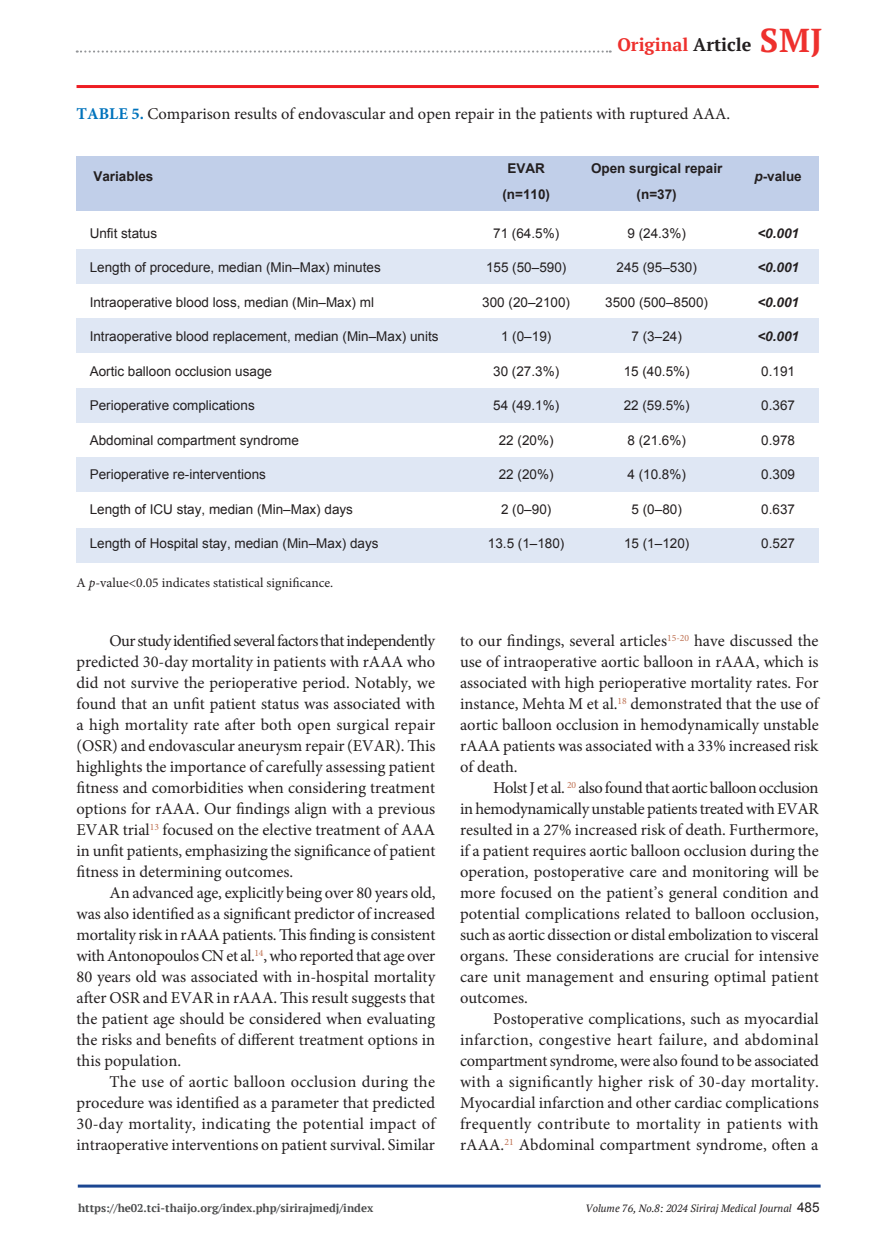
<style>
.page{position:relative;width:891px;height:1242px;background:#fff}
.page>*{position:absolute;margin:0;border:0;box-sizing:border-box;transform-origin:0 0}
.t1{font:700 18px "PT Serif";color:#ee302d}
.t2{font:16.5px/21px "Minion Pro";color:#231f20;text-align:justify}
.t3{font:13.5px "Arial";color:#231f20}
.t4{font:700 13.5px "Arial";color:#231f20}
.t5{font:13.5px "Minion Pro";color:#231f20}
.t6{font:italic 700 13.5px "Arial";color:#231f20}
.t7{font:700 11.25px "PT Serif";color:#4b4c4d}
.t8{font:italic 10.5px "PT Serif";color:#231f20}
.s1{color:#231f20}
.s2{font-size:33px}
.s3{font-weight:700;color:#0073bc}
.s4{font-style:italic}
.s5{font-family:"Arial";font-style:normal;font-size:13.5px}
</style>
<div class="page">
<svg style="left:77px;top:50px;width:534px;height:3px"></svg>
<hr style="left:78px;top:1185px;width:743px;height:3px;background:#1b4691">
<div style="left:77px;top:250px;width:742px;height:34px;background:#dfe7f4"></div>
<div style="left:77px;top:388px;width:742px;height:34px;background:#dfe7f4"></div>
<div style="left:77px;top:319px;width:742px;height:34px;background:#dfe7f4"></div>
<div style="left:77px;top:457px;width:742px;height:34px;background:#dfe7f4"></div>
<div style="left:77px;top:528px;width:742px;height:34px;background:#dfe7f4"></div>
<div style="left:77px;top:156px;width:742px;height:54px;background:#c1cfe9"></div>
<hr style="left:77px;top:85px;width:742px;height:3px;background:#ee1d23">
<p class="t1" style="left:617px;top:33px;width:207px">Original <span class="s1">Article</span> <span class="s2">SMJ</span></p>
<p class="t2" style="left:77px;top:103px;width:655px"><span class="s3">TABLE 5.</span> Comparison results of endovascular and open repair in the patients with ruptured AAA.</p>
<p class="t4" style="left:93px;top:167px;width:62px">Variables</p>
<p class="t4" style="left:507px;top:160px;width:39px">EVAR</p>
<p class="t4" style="left:591px;top:160px;width:133px">Open surgical repair</p>
<p class="t4" style="left:502px;top:185px;width:49px">(n=110)</p>
<p class="t4" style="left:637px;top:185px;width:42px">(n=37)</p>
<p class="t4" style="left:755px;top:167px;width:49px"><span class="s4">p</span>-value</p>
<p class="t3" style="left:90px;top:224px;width:69px">Unfit status</p>
<p class="t3" style="left:493px;top:224px;width:68px">71 (64.5%)</p>
<p class="t3" style="left:627px;top:224px;width:60px">9 (24.3%)</p>
<p class="t6" style="left:757px;top:224px;width:43px">&lt;0.001</p>
<p class="t3" style="left:90px;top:259px;width:293px">Length of procedure, median (Min–Max) minutes</p>
<p class="t3" style="left:486px;top:259px;width:82px">155 (50–590)</p>
<p class="t3" style="left:617px;top:259px;width:82px">245 (95–530)</p>
<p class="t6" style="left:757px;top:259px;width:43px">&lt;0.001</p>
<p class="t3" style="left:90px;top:293px;width:286px">Intraoperative blood loss, median (Min–Max) ml</p>
<p class="t3" style="left:482px;top:293px;width:89px">300 (20–2100)</p>
<p class="t3" style="left:605px;top:293px;width:104px">3500 (500–8500)</p>
<p class="t6" style="left:757px;top:293px;width:43px">&lt;0.001</p>
<p class="t3" style="left:90px;top:328px;width:350px">Intraoperative blood replacement, median (Min–Max) units</p>
<p class="t3" style="left:501px;top:328px;width:52px">1 (0–19)</p>
<p class="t3" style="left:632px;top:328px;width:52px">7 (3–24)</p>
<p class="t6" style="left:757px;top:328px;width:43px">&lt;0.001</p>
<p class="t3" style="left:90px;top:362px;width:184px">Aortic balloon occlusion usage</p>
<p class="t3" style="left:493px;top:362px;width:68px">30 (27.3%)</p>
<p class="t3" style="left:624px;top:362px;width:68px">15 (40.5%)</p>
<p class="t3" style="left:761px;top:362px;width:35px">0.191</p>
<p class="t3" style="left:90px;top:397px;width:167px">Perioperative complications</p>
<p class="t3" style="left:493px;top:397px;width:68px">54 (49.1%)</p>
<p class="t3" style="left:624px;top:397px;width:68px">22 (59.5%)</p>
<p class="t3" style="left:761px;top:397px;width:35px">0.367</p>
<p class="t3" style="left:90px;top:431px;width:211px">Abdominal compartment syndrome</p>
<p class="t3" style="left:499px;top:431px;width:56px">22 (20%)</p>
<p class="t3" style="left:627px;top:431px;width:60px">8 (21.6%)</p>
<p class="t3" style="left:761px;top:431px;width:35px">0.978</p>
<p class="t3" style="left:90px;top:466px;width:178px">Perioperative re-interventions</p>
<p class="t3" style="left:499px;top:466px;width:56px">22 (20%)</p>
<p class="t3" style="left:627px;top:466px;width:60px">4 (10.8%)</p>
<p class="t3" style="left:761px;top:466px;width:35px">0.309</p>
<p class="t3" style="left:90px;top:500px;width:265px">Length of ICU stay, median (Min–Max) days</p>
<p class="t3" style="left:501px;top:500px;width:52px">2 (0–90)</p>
<p class="t3" style="left:632px;top:500px;width:52px">5 (0–80)</p>
<p class="t3" style="left:761px;top:500px;width:35px">0.637</p>
<p class="t3" style="left:90px;top:535px;width:290px">Length of Hospital stay, median (Min–Max) days</p>
<p class="t3" style="left:488px;top:535px;width:78px">13.5 (1–180)</p>
<p class="t3" style="left:624px;top:535px;width:67px">15 (1–120)</p>
<p class="t3" style="left:761px;top:535px;width:35px">0.527</p>
<p class="t5" style="left:77px;top:574px;width:258px">A <span class="s4">p</span>-value&lt;0.05 indicates statistical significance.</p>
<p class="t2" style="left:77px;top:630px;width:360px;text-indent:33px">Our study identified several factors that independently predicted 30-day mortality in patients with rAAA who did not survive the perioperative period. Notably, we found that an unfit patient status was associated with a high mortality rate after both open surgical repair (OSR) and endovascular aneurysm repair (EVAR). This highlights the importance of carefully assessing patient fitness and comorbidities when considering treatment options for rAAA. Our findings align with a previous EVAR trial<sup>13</sup> focused on the elective treatment of AAA in unfit patients, emphasizing the significance of patient fitness in determining outcomes.</p>
<p class="t2" style="left:77px;top:882px;width:360px;text-indent:33px">An advanced age, explicitly being over 80 years old, was also identified as a significant predictor of increased mortality risk in rAAA patients. This finding is consistent with Antonopoulos CN et al.<sup>14</sup>, who reported that age over 80 years old was associated with in-hospital mortality after OSR and EVAR in rAAA. This result suggests that the patient age should be considered when evaluating the risks and benefits of different treatment options in this population.</p>
<p class="t2" style="left:77px;top:1071px;width:360px;text-indent:33px">The use of aortic balloon occlusion during the procedure was identified as a parameter that predicted 30-day mortality, indicating the potential impact of intraoperative interventions on patient survival. Similar</p>
<p class="t2" style="left:460px;top:630px;width:360px">to our findings, several articles<sup>15-20</sup> have discussed the use of intraoperative aortic balloon in rAAA, which is associated with high perioperative mortality rates. For instance, Mehta M et al.<sup>18</sup> demonstrated that the use of aortic balloon occlusion in hemodynamically unstable rAAA patients was associated with a 33% increased risk of death.</p>
<p class="t2" style="left:460px;top:777px;width:360px;text-indent:33px">Holst J et al. <sup>20</sup> also found that aortic balloon occlusion in hemodynamically unstable patients treated with EVAR resulted in a 27% increased risk of death. Furthermore, if a patient requires aortic balloon occlusion during the operation, postoperative care and monitoring will be more focused on the patient’s general condition and potential complications related to balloon occlusion, such as aortic dissection or distal embolization to visceral organs. These considerations are crucial for intensive care unit management and ensuring optimal patient outcomes.</p>
<p class="t2" style="left:460px;top:1008px;width:360px;text-indent:33px">Postoperative complications, such as myocardial infarction, congestive heart failure, and abdominal compartment syndrome, were also found to be associated with a significantly higher risk of 30-day mortality.<br>Myocardial infarction and other cardiac complications frequently contribute to mortality in patients with rAAA.<sup>21</sup> Abdominal compartment syndrome, often a</p>
<p class="t7" style="left:78px;top:1201px;width:297px">https://he02.tci-thaijo.org/index.php/sirirajmedj/index</p>
<p class="t8" style="left:586px;top:1202px;width:235px">Volume 76, No.8: 2024 Siriraj Medical Journal <span class="s5">485</span></p>
</div>
